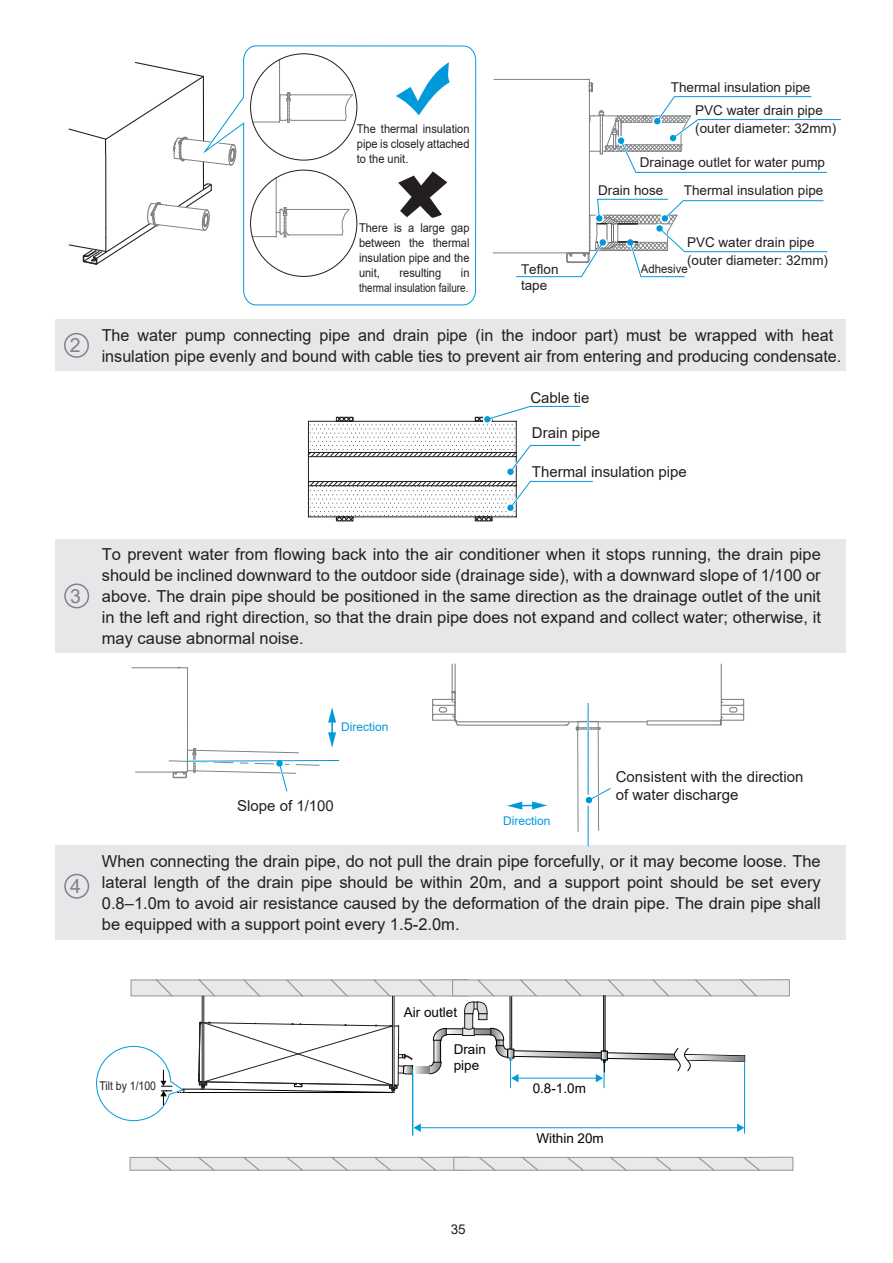
<style>
.page{position:relative;width:893px;height:1263px;background:#fff}
.page>*{position:absolute;margin:0;border:0;box-sizing:border-box;transform-origin:0 0}
.t1{font:19.5px "Arial";color:#808285}
.t2{font:16.5px/21px "Arial";color:#231f20;text-align:justify}
.t3{font:15px/18px "Arial";color:#231f20}
.t4{font:13.5px/18px "Arial";color:#231f20}
.t5{font:13.5px/16.2px "Arial";color:#030303}
.t6{font:12.15px/15px "Arial";color:#231f20;text-align:justify;scale:.91 1}
.t7{font:12px "Arial";color:#0099da}
.t8{font:12px "Arial";color:#231f20;scale:.87 1}
.t9{font:12px "Arial";color:#231f20;scale:.95 1}
</style>
<div class="page">
<div style="left:55px;top:320px;width:791px;height:51px;background:#e6e7e9"></div>
<svg style="left:64px;top:333px;width:25px;height:25px"></svg>
<div style="left:55px;top:539px;width:791px;height:114px;background:#e6e7e9"></div>
<svg style="left:64px;top:583px;width:25px;height:25px"></svg>
<svg style="left:308px;top:405px;width:285px;height:117px"></svg>
<div style="left:55px;top:845px;width:791px;height:95px;background:#e6e7e9"></div>
<svg style="left:64px;top:874px;width:25px;height:25px"></svg>
<svg style="left:68px;top:62px;width:128px;height:203px"></svg>
<hr style="left:494px;top:79px;width:94px;height:1px;background:#808285">
<hr style="left:589px;top:79px;width:1px;height:174px;background:#808285">
<hr style="left:493px;top:252px;width:96px;height:1px;background:#808285">
<svg style="left:588px;top:79px;width:253px;height:94px"></svg>
<svg style="left:515px;top:198px;width:313px;height:80px"></svg>
<hr style="left:458px;top:725px;width:109px;height:1px;background:#808285">
<hr style="left:721px;top:664px;width:1px;height:56px;background:#808285">
<hr style="left:647px;top:724px;width:74px;height:1px;background:#808285">
<hr style="left:456px;top:721px;width:191px;height:1px;background:#808285">
<hr style="left:647px;top:720px;width:70px;height:1px;background:#808285">
<svg style="left:565px;top:721px;width:5px;height:5px"></svg>
<svg style="left:717px;top:699px;width:28px;height:27px"></svg>
<svg style="left:432px;top:663px;width:27px;height:63px"></svg>
<hr style="left:187px;top:668px;width:1px;height:103px;background:#808285">
<hr style="left:135px;top:772px;width:39px;height:1px;background:#808285">
<hr style="left:132px;top:667px;width:55px;height:1px;background:#808285">
<hr style="left:598px;top:722px;width:1px;height:108px;background:#808285">
<hr style="left:577px;top:728px;width:1px;height:103px;background:#808285">
<svg style="left:576px;top:710px;width:24px;height:29px"></svg>
<hr style="left:587px;top:703px;width:2px;height:143px;background:#fff">
<hr style="left:588px;top:703px;width:1px;height:143px;background:#0099da">
<svg style="left:585px;top:782px;width:26px;height:30px"></svg>
<svg style="left:168px;top:707px;width:172px;height:85px"></svg>
<svg style="left:507px;top:801px;width:40px;height:9px"></svg>
<svg style="left:129px;top:1156px;width:665px;height:15px;background:#dcdcdc"></svg>
<hr style="left:412px;top:1069px;width:1px;height:67px;background:#0099da">
<hr style="left:744px;top:1062px;width:1px;height:71px;background:#0099da">
<svg style="left:96px;top:979px;width:694px;height:153px"></svg>
<svg style="left:201px;top:45px;width:276px;height:261px"></svg>
<hr style="left:291px;top:120px;width:54px;height:1px;background:#808285">
<hr style="left:291px;top:94px;width:61px;height:1px;background:#808285">
<hr style="left:279px;top:60px;width:1px;height:62px;background:#808285">
<svg style="left:344px;top:94px;width:10px;height:27px"></svg>
<svg style="left:253px;top:93px;width:40px;height:30px"></svg>
<hr style="left:289px;top:234px;width:53px;height:1px;background:#808285">
<hr style="left:287px;top:209px;width:62px;height:1px;background:#808285">
<hr style="left:276px;top:177px;width:1px;height:60px;background:#808285">
<svg style="left:341px;top:208px;width:9px;height:28px"></svg>
<svg style="left:252px;top:207px;width:37px;height:30px"></svg>
<svg style="left:398px;top:171px;width:49px;height:47px"></svg>
<svg style="left:396px;top:62px;width:54px;height:53px"></svg>
<p class="t1" style="left:70px;top:332px;width:12px">2</p>
<p class="t6" style="left:357px;top:122px;width:125px">The thermal insulation pipe is closely attached to the unit.</p>
<p class="t6" style="left:359px;top:220px;width:123px">There is a large gap between the thermal insulation pipe and the unit,</p>
<p class="t6" style="left:359px;top:265px;width:123px;text-align:right">in<br>thermal insulation failure.</p>
<p class="t6" style="left:400px;top:265px;width:47px">resulting</p>
<p class="t4" style="left:671px;top:78px;width:141px">Thermal insulation pipe</p>
<p class="t4" style="left:695px;top:101px;width:143px">PVC water drain pipe (outer diameter: 32mm)</p>
<p class="t4" style="left:640px;top:153px;width:187px">Drainage outlet for water pump</p>
<p class="t4" style="left:598px;top:182px;width:67px">Drain hose</p>
<p class="t4" style="left:684px;top:182px;width:141px">Thermal insulation pipe</p>
<p class="t4" style="left:687px;top:233px;width:143px">PVC water drain pipe (outer diameter: 32mm)</p>
<p class="t4" style="left:521px;top:260px;width:39px">Teflon</p>
<p class="t9" style="left:641px;top:261px;width:51px">Adhesive</p>
<p class="t4" style="left:521px;top:277px;width:28px">tape</p>
<p class="t2" style="left:102px;top:325px;width:741px">The water pump connecting pipe and drain pipe (in the indoor part) must be wrapped with heat insulation pipe evenly and bound with cable ties to prevent air from entering and producing condensate.</p>
<p class="t3" style="left:530px;top:388px;width:61px">Cable tie</p>
<p class="t3" style="left:532px;top:424px;width:70px">Drain pipe</p>
<p class="t3" style="left:532px;top:463px;width:157px">Thermal insulation pipe</p>
<p class="t1" style="left:70px;top:582px;width:12px">3</p>
<p class="t2" style="left:102px;top:543px;width:720px">To prevent water from flowing back into the air conditioner when it stops running, the drain pipe should be inclined downward to the outdoor side (drainage side), with a downward slope of 1/100 or above. The drain pipe should be positioned in the same direction as the drainage outlet of the unit in the left and right direction, so that the drain pipe does not expand and collect water; otherwise, it may cause abnormal noise.</p>
<p class="t1" style="left:70px;top:873px;width:12px">4</p>
<p class="t7" style="left:341px;top:718px;width:49px">Direction</p>
<p class="t3" style="left:237px;top:796px;width:98px">Slope of 1/100</p>
<p class="t7" style="left:503px;top:812px;width:49px">Direction</p>
<p class="t3" style="left:616px;top:768px;width:189px">Consistent with the direction of water discharge</p>
<p class="t2" style="left:102px;top:851px;width:720px">When connecting the drain pipe, do not pull the drain pipe forcefully, or it may become loose. The lateral length of the drain pipe should be within 20m, and a support point should be set every 0.8–1.0m to avoid air resistance caused by the deformation of the drain pipe. The drain pipe shall be equipped with a support point every 1.5-2.0m.</p>
<p class="t8" style="left:100px;top:1078px;width:66px">Tilt by 1/100</p>
<p class="t5" style="left:404px;top:1004px;width:55px">Air outlet</p>
<p class="t5" style="left:454px;top:1041px;width:34px">Drain pipe</p>
<p class="t5" style="left:533px;top:1080px;width:55px">0.8-1.0m</p>
<p class="t5" style="left:536px;top:1130px;width:69px">Within 20m</p>
<p class="t4" style="left:451px;top:1220px;width:17px">35</p>
</div>
